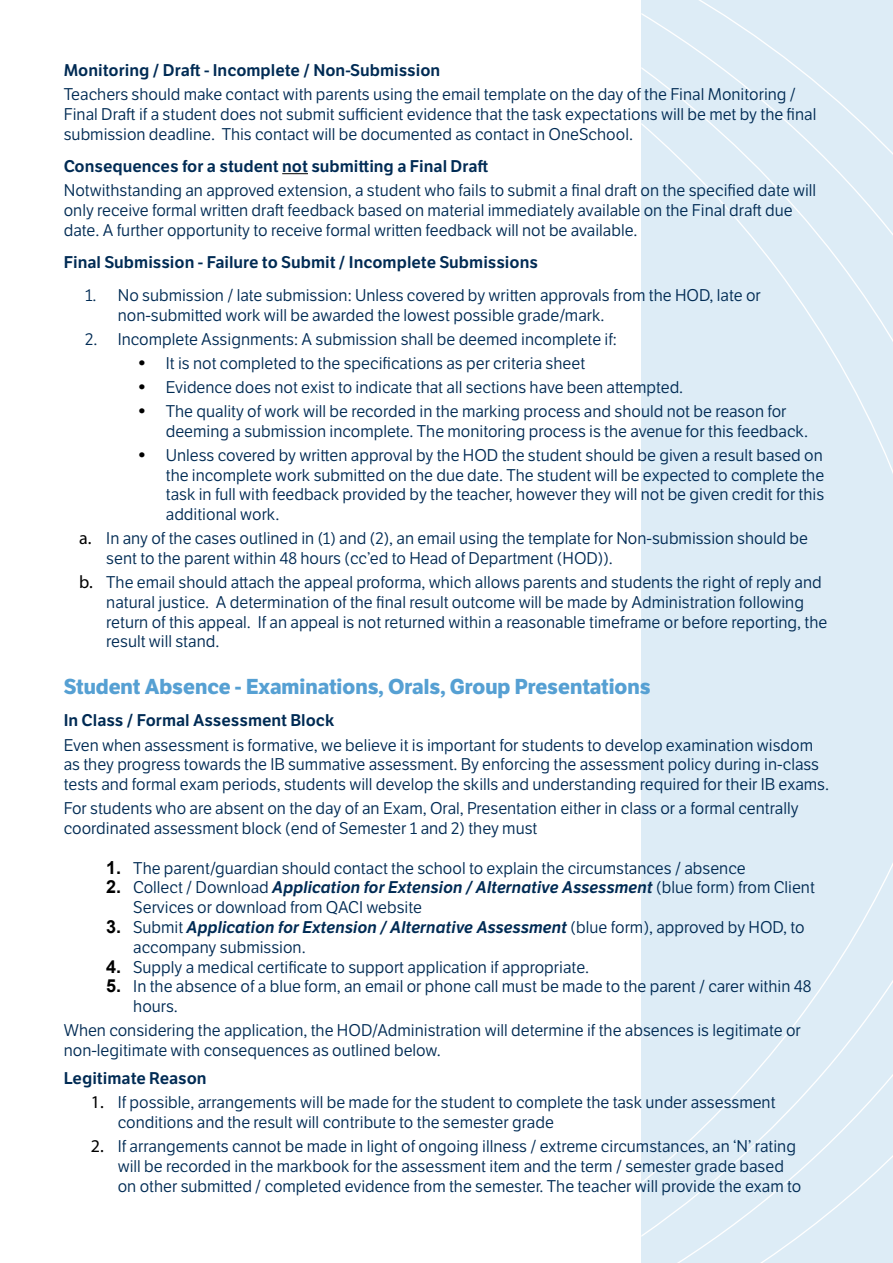
<style>
.page{position:relative;width:893px;height:1263px;background:#fff}
.page>*{position:absolute;margin:0;border:0;box-sizing:border-box;transform-origin:0 0}
.t1{font:700 21px "LFT Etica";color:#56a0d3}
.t2{font:16.5px/19.8px "LFT Etica";color:#002b54}
.t3{font:600 16.5px "LFT Etica";color:#002b54}
.s1{font-family:"Arial";font-weight:700;font-size:18px;color:#000}
.s2{font-family:"Myriad Pro";font-size:18px;color:#000}
.s3{font-weight:600;font-style:italic}
</style>
<div class="page">
<div style="left:641px;top:0;width:252px;height:1263px;background:#ddecf6"></div>
<svg style="left:762px;top:250px;width:131px;height:111px"></svg>
<svg style="left:641px;top:13px;width:252px;height:237px"></svg>
<svg style="left:677px;top:0;width:216px;height:167px"></svg>
<svg style="left:641px;top:963px;width:252px;height:274px"></svg>
<svg style="left:656px;top:1060px;width:237px;height:203px"></svg>
<svg style="left:741px;top:1144px;width:152px;height:119px"></svg>
<svg style="left:282px;top:173px;width:26px;height:1px"></svg>
<p class="t3" style="left:64px;top:60px;width:378px">Monitoring / Draft - Incomplete / Non-Submission</p>
<p class="t2" style="left:64px;top:85px;width:754px">Teachers should make contact with parents using the email template on the day of the Final Monitoring /<br>Final Draft if a student does not submit sufficient evidence that the task expectations will be met by the final submission deadline. This contact will be documented as contact in OneSchool.</p>
<p class="t3" style="left:64px;top:156px;width:426px">Consequences for a student not submitting a Final Draft</p>
<p class="t2" style="left:64px;top:181px;width:754px">Notwithstanding an approved extension, a student who fails to submit a final draft on the specified date will only receive formal written draft feedback based on material immediately available on the Final draft due date. A further opportunity to receive formal written feedback will not be available.</p>
<p class="t3" style="left:64px;top:252px;width:476px">Final Submission - Failure to Submit / Incomplete Submissions</p>
<p class="t2" style="left:118px;top:286px;width:644px;text-indent:-33px">1. No submission / late submission: Unless covered by written approvals from the HOD, late or non-submitted work will be awarded the lowest possible grade/mark.</p>
<p class="t2" style="left:85px;top:329px;width:533px">2. Incomplete Assignments: A submission shall be deemed incomplete if:</p>
<p class="t2" style="left:139px;top:353px;width:448px"><span class="s1">•</span> It is not completed to the specifications as per criteria sheet</p>
<p class="t2" style="left:139px;top:377px;width:546px"><span class="s1">•</span> Evidence does not exist to indicate that all sections have been attempted.</p>
<p class="t2" style="left:166px;top:402px;width:644px;text-indent:-27px"><span class="s1">•</span> The quality of work will be recorded in the marking process and should not be reason for deeming a submission incomplete. The monitoring process is the avenue for this feedback.</p>
<p class="t2" style="left:166px;top:445px;width:660px;text-align:justify;text-indent:-27px"><span class="s1">•</span> Unless covered by written approval by the HOD the student should be given a result based on the incomplete work submitted on the due date. The student will be expected to complete the task in full with feedback provided by the teacher, however they will not be given credit for this additional work.</p>
<p class="t2" style="left:106px;top:529px;width:703px;text-indent:-27px"><span class="s2">a.</span> In any of the cases outlined in (1) and (2), an email using the template for Non-submission should be sent to the parent within 48 hours (cc’ed to Head of Department (HOD)).</p>
<p class="t2" style="left:106px;top:573px;width:723px;text-indent:-27px"><span class="s2">b.</span> The email should attach the appeal proforma, which allows parents and students the right of reply and natural justice. A determination of the final result outcome will be made by Administration following return of this appeal. If an appeal is not returned within a reasonable timeframe or before reporting, the result will stand.</p>
<p class="t1" style="left:64px;top:674px;width:588px">Student Absence - Examinations, Orals, Group Presentations</p>
<p class="t3" style="left:64px;top:711px;width:272px">In Class / Formal Assessment Block</p>
<p class="t2" style="left:64px;top:735px;width:767px">Even when assessment is formative, we believe it is important for students to develop examination wisdom as they progress towards the IB summative assessment. By enforcing the assessment policy during in-class tests and formal exam periods, students will develop the skills and understanding required for their IB exams.</p>
<p class="t2" style="left:64px;top:799px;width:736px">For students who are absent on the day of an Exam, Oral, Presentation either in class or a formal centrally coordinated assessment block (end of Semester 1 and 2) they must</p>
<p class="t2" style="left:106px;top:858px;width:641px"><span class="s1">1.</span> The parent/guardian should contact the school to explain the circumstances / absence</p>
<p class="t2" style="left:133px;top:878px;width:683px;text-indent:-27px"><span class="s1">2.</span> Collect / Download <span class="s3">Application for Extension / Alternative Assessment</span> (blue form) from Client<br>Services or download from QACI website</p>
<p class="t2" style="left:133px;top:918px;width:673px;text-indent:-27px"><span class="s1">3.</span> Submit <span class="s3">Application for Extension / Alternative Assessment</span> (blue form), approved by HOD, to accompany submission.</p>
<p class="t2" style="left:106px;top:957px;width:484px"><span class="s1">4.</span> Supply a medical certificate to support application if appropriate.</p>
<p class="t2" style="left:133px;top:977px;width:680px;text-indent:-27px"><span class="s1">5.</span> In the absence of a blue form, an email or phone call must be made to the parent / carer within 48 hours.</p>
<p class="t2" style="left:64px;top:1021px;width:739px">When considering the application, the HOD/Administration will determine if the absences is legitimate or non-legitimate with consequences as outlined below.</p>
<p class="t3" style="left:64px;top:1068px;width:144px">Legitimate Reason</p>
<p class="t2" style="left:118px;top:1093px;width:659px;text-indent:-27px"><span class="s2">1.</span> If possible, arrangements will be made for the student to complete the task under assessment conditions and the result will contribute to the semester grade</p>
<p class="t2" style="left:118px;top:1137px;width:685px;text-indent:-27px"><span class="s2">2.</span> If arrangements cannot be made in light of ongoing illness / extreme circumstances, an ‘N’ rating will be recorded in the markbook for the assessment item and the term / semester grade based on other submitted / completed evidence from the semester. The teacher will provide the exam to</p>
</div>
